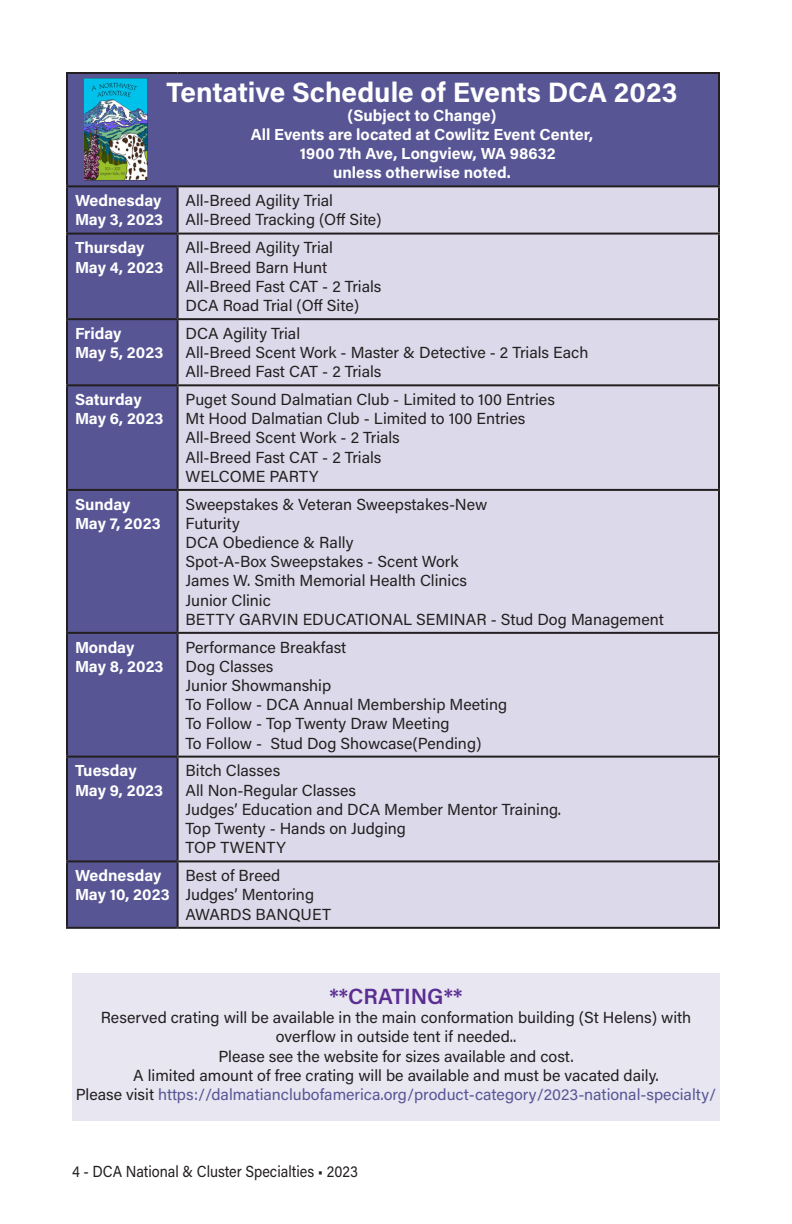
<style>
.page{position:relative;width:792px;height:1224px;background:#fff}
.page>*{position:absolute;margin:0;border:0;box-sizing:border-box;transform-origin:0 0}
.MainText27{font:700 28px "Acumin Pro";color:#fff}
.MainText27-2{font:600 22px "Acumin Pro";color:#5b2e91}
.MainText27-3{font:16px/19.2px "Acumin Pro";color:#231f20;text-align:center}
.MainText27-4{font:700 16px "Acumin Pro";color:#fff}
.MainText27-5{font:16px "Acumin Pro";color:#585595}
.MainText27-6{font:16px "Acumin Pro";color:#231f20;scale:.9 1}
.s1{color:#231f20}
</style>
<div class="page">
<div style="left:68px;top:74px;width:650px;height:853px;background:#585595"></div>
<div style="left:179px;top:187px;width:539px;height:740px;background:#dcdaea"></div>
<hr style="left:66px;top:72px;width:112px;height:2px;background:#231f20">
<hr style="left:66px;top:74px;width:2px;height:111px;background:#231f20">
<hr style="left:178px;top:72px;width:542px;height:2px;background:#231f20">
<hr style="left:718px;top:74px;width:2px;height:111px;background:#231f20">
<hr style="left:66px;top:185px;width:112px;height:2px;background:#231f20">
<hr style="left:66px;top:187px;width:2px;height:46px;background:#231f20">
<hr style="left:178px;top:185px;width:542px;height:2px;background:#231f20">
<hr style="left:177px;top:187px;width:2px;height:46px;background:#231f20">
<hr style="left:718px;top:187px;width:2px;height:46px;background:#231f20">
<hr style="left:66px;top:233px;width:112px;height:2px;background:#231f20">
<hr style="left:66px;top:235px;width:2px;height:83px;background:#231f20">
<hr style="left:178px;top:233px;width:542px;height:2px;background:#231f20">
<hr style="left:177px;top:235px;width:2px;height:83px;background:#231f20">
<hr style="left:718px;top:235px;width:2px;height:83px;background:#231f20">
<hr style="left:66px;top:318px;width:112px;height:2px;background:#231f20">
<hr style="left:66px;top:320px;width:2px;height:64px;background:#231f20">
<hr style="left:178px;top:318px;width:542px;height:2px;background:#231f20">
<hr style="left:177px;top:320px;width:2px;height:64px;background:#231f20">
<hr style="left:718px;top:320px;width:2px;height:64px;background:#231f20">
<hr style="left:66px;top:384px;width:112px;height:2px;background:#231f20">
<hr style="left:66px;top:386px;width:2px;height:103px;background:#231f20">
<hr style="left:178px;top:384px;width:542px;height:2px;background:#231f20">
<hr style="left:177px;top:386px;width:2px;height:103px;background:#231f20">
<hr style="left:718px;top:386px;width:2px;height:103px;background:#231f20">
<hr style="left:66px;top:489px;width:112px;height:2px;background:#231f20">
<hr style="left:66px;top:491px;width:2px;height:141px;background:#231f20">
<hr style="left:178px;top:489px;width:542px;height:2px;background:#231f20">
<hr style="left:177px;top:491px;width:2px;height:141px;background:#231f20">
<hr style="left:718px;top:491px;width:2px;height:141px;background:#231f20">
<hr style="left:66px;top:632px;width:112px;height:2px;background:#231f20">
<hr style="left:66px;top:634px;width:2px;height:122px;background:#231f20">
<hr style="left:178px;top:632px;width:542px;height:2px;background:#231f20">
<hr style="left:177px;top:634px;width:2px;height:122px;background:#231f20">
<hr style="left:718px;top:634px;width:2px;height:122px;background:#231f20">
<hr style="left:66px;top:756px;width:112px;height:2px;background:#231f20">
<hr style="left:66px;top:758px;width:2px;height:102px;background:#231f20">
<hr style="left:178px;top:756px;width:542px;height:2px;background:#231f20">
<hr style="left:177px;top:758px;width:2px;height:102px;background:#231f20">
<hr style="left:718px;top:758px;width:2px;height:102px;background:#231f20">
<hr style="left:66px;top:860px;width:112px;height:2px;background:#231f20">
<hr style="left:66px;top:862px;width:2px;height:65px;background:#231f20">
<hr style="left:178px;top:860px;width:542px;height:2px;background:#231f20">
<hr style="left:177px;top:862px;width:2px;height:65px;background:#231f20">
<hr style="left:718px;top:862px;width:2px;height:65px;background:#231f20">
<hr style="left:66px;top:927px;width:112px;height:2px;background:#231f20">
<hr style="left:178px;top:927px;width:542px;height:2px;background:#231f20">
<img style="left:84px;top:77px;width:66px;height:104px">
<div style="left:72px;top:973px;width:648px;height:148px;background:#e7e6f1"></div>
<p class="MainText27" style="left:166px;top:72px;width:513px">Tentative Schedule of Events DCA 2023</p>
<p class="MainText27-4" style="left:348px;top:104px;width:150px">(Subject to Change)</p>
<p class="MainText27-4" style="left:251px;top:123px;width:344px">All Events are located at Cowlitz Event Center,</p>
<p class="MainText27-4" style="left:300px;top:142px;width:257px">1900 7th Ave, Longview, WA 98632</p>
<p class="MainText27-4" style="left:333px;top:162px;width:179px">unless otherwise noted.</p>
<p class="MainText27-4" style="left:75px;top:189px;width:88px">Wednesday</p>
<p class="MainText27-4" style="left:75px;top:208px;width:90px">May 3, 2023</p>
<p class="MainText27-3" style="left:186px;top:190px;width:149px">All-Breed Agility Trial</p>
<p class="MainText27-3" style="left:186px;top:209px;width:198px">All-Breed Tracking (Off Site)</p>
<p class="MainText27-4" style="left:75px;top:236px;width:71px">Thursday</p>
<p class="MainText27-4" style="left:75px;top:256px;width:90px">May 4, 2023</p>
<p class="MainText27-3" style="left:186px;top:237px;width:149px">All-Breed Agility Trial</p>
<p class="MainText27-3" style="left:186px;top:257px;width:143px">All-Breed Barn Hunt</p>
<p class="MainText27-3" style="left:186px;top:276px;width:197px">All-Breed Fast CAT - 2 Trials</p>
<p class="MainText27-3" style="left:186px;top:295px;width:175px">DCA Road Trial (Off Site)</p>
<p class="MainText27-4" style="left:75px;top:322px;width:48px">Friday</p>
<p class="MainText27-4" style="left:75px;top:341px;width:90px">May 5, 2023</p>
<p class="MainText27-3" style="left:186px;top:323px;width:116px">DCA Agility Trial</p>
<p class="MainText27-3" style="left:186px;top:342px;width:404px">All-Breed Scent Work - Master &amp; Detective - 2 Trials Each</p>
<p class="MainText27-3" style="left:186px;top:361px;width:197px">All-Breed Fast CAT - 2 Trials</p>
<p class="MainText27-4" style="left:75px;top:388px;width:68px">Saturday</p>
<p class="MainText27-4" style="left:75px;top:407px;width:90px">May 6, 2023</p>
<p class="MainText27-3" style="left:186px;top:389px;width:371px">Puget Sound Dalmatian Club - Limited to 100 Entries</p>
<p class="MainText27-3" style="left:186px;top:408px;width:341px">Mt Hood Dalmatian Club - Limited to 100 Entries</p>
<p class="MainText27-3" style="left:186px;top:428px;width:216px">All-Breed Scent Work - 2 Trials</p>
<p class="MainText27-3" style="left:186px;top:447px;width:197px">All-Breed Fast CAT - 2 Trials</p>
<p class="MainText27-3" style="left:186px;top:466px;width:134px">WELCOME PARTY</p>
<p class="MainText27-4" style="left:75px;top:493px;width:57px">Sunday</p>
<p class="MainText27-4" style="left:75px;top:512px;width:87px">May 7, 2023</p>
<p class="MainText27-3" style="left:186px;top:494px;width:303px">Sweepstakes &amp; Veteran Sweepstakes-New</p>
<p class="MainText27-3" style="left:186px;top:513px;width:56px">Futurity</p>
<p class="MainText27-3" style="left:186px;top:532px;width:169px">DCA Obedience &amp; Rally</p>
<p class="MainText27-3" style="left:186px;top:551px;width:274px">Spot-A-Box Sweepstakes - Scent Work</p>
<p class="MainText27-3" style="left:186px;top:571px;width:283px">James W. Smith Memorial Health Clinics</p>
<p class="MainText27-3" style="left:186px;top:590px;width:87px">Junior Clinic</p>
<p class="MainText27-3" style="left:186px;top:609px;width:480px">BETTY GARVIN EDUCATIONAL SEMINAR - Stud Dog Management</p>
<p class="MainText27-4" style="left:75px;top:636px;width:61px">Monday</p>
<p class="MainText27-4" style="left:75px;top:655px;width:90px">May 8, 2023</p>
<p class="MainText27-3" style="left:186px;top:637px;width:162px">Performance Breakfast</p>
<p class="MainText27-3" style="left:186px;top:656px;width:89px">Dog Classes</p>
<p class="MainText27-3" style="left:186px;top:675px;width:147px">Junior Showmanship</p>
<p class="MainText27-3" style="left:186px;top:694px;width:323px">To Follow - DCA Annual Membership Meeting</p>
<p class="MainText27-3" style="left:186px;top:714px;width:265px">To Follow - Top Twenty Draw Meeting</p>
<p class="MainText27-3" style="left:186px;top:733px;width:297px">To Follow - Stud Dog Showcase(Pending)</p>
<p class="MainText27-4" style="left:75px;top:760px;width:63px">Tuesday</p>
<p class="MainText27-4" style="left:75px;top:779px;width:90px">May 9, 2023</p>
<p class="MainText27-3" style="left:186px;top:761px;width:96px">Bitch Classes</p>
<p class="MainText27-3" style="left:186px;top:780px;width:172px">All Non-Regular Classes</p>
<p class="MainText27-3" style="left:186px;top:799px;width:377px">Judges’ Education and DCA Member Mentor Training.</p>
<p class="MainText27-3" style="left:186px;top:818px;width:222px">Top Twenty - Hands on Judging</p>
<p class="MainText27-3" style="left:186px;top:837px;width:102px">TOP TWENTY</p>
<p class="MainText27-4" style="left:75px;top:864px;width:88px">Wednesday</p>
<p class="MainText27-4" style="left:75px;top:884px;width:96px">May 10, 2023</p>
<p class="MainText27-3" style="left:186px;top:865px;width:96px">Best of Breed</p>
<p class="MainText27-3" style="left:186px;top:885px;width:130px">Judges’ Mentoring</p>
<p class="MainText27-3" style="left:186px;top:904px;width:147px">AWARDS BANQUET</p>
<p class="MainText27-2" style="left:329px;top:981px;width:135px">**CRATING**</p>
<p class="MainText27-3" style="left:101px;top:1007px;width:592px">Reserved crating will be available in the main conformation building (St Helens) with overflow in outside tent if needed..</p>
<p class="MainText27-3" style="left:218px;top:1046px;width:357px">Please see the website for sizes available and cost.</p>
<p class="MainText27-3" style="left:133px;top:1065px;width:527px">A limited amount of free crating will be available and must be vacated daily.</p>
<p class="MainText27-5" style="left:76px;top:1083px;width:642px"><span class="s1">Please visit</span> https://dalmatianclubofamerica.org/product-category/2023-national-specialty/</p>
<p class="MainText27-6" style="left:72px;top:1161px;width:319px">4 - DCA National &amp; Cluster Specialties • 2023</p>
</div>
